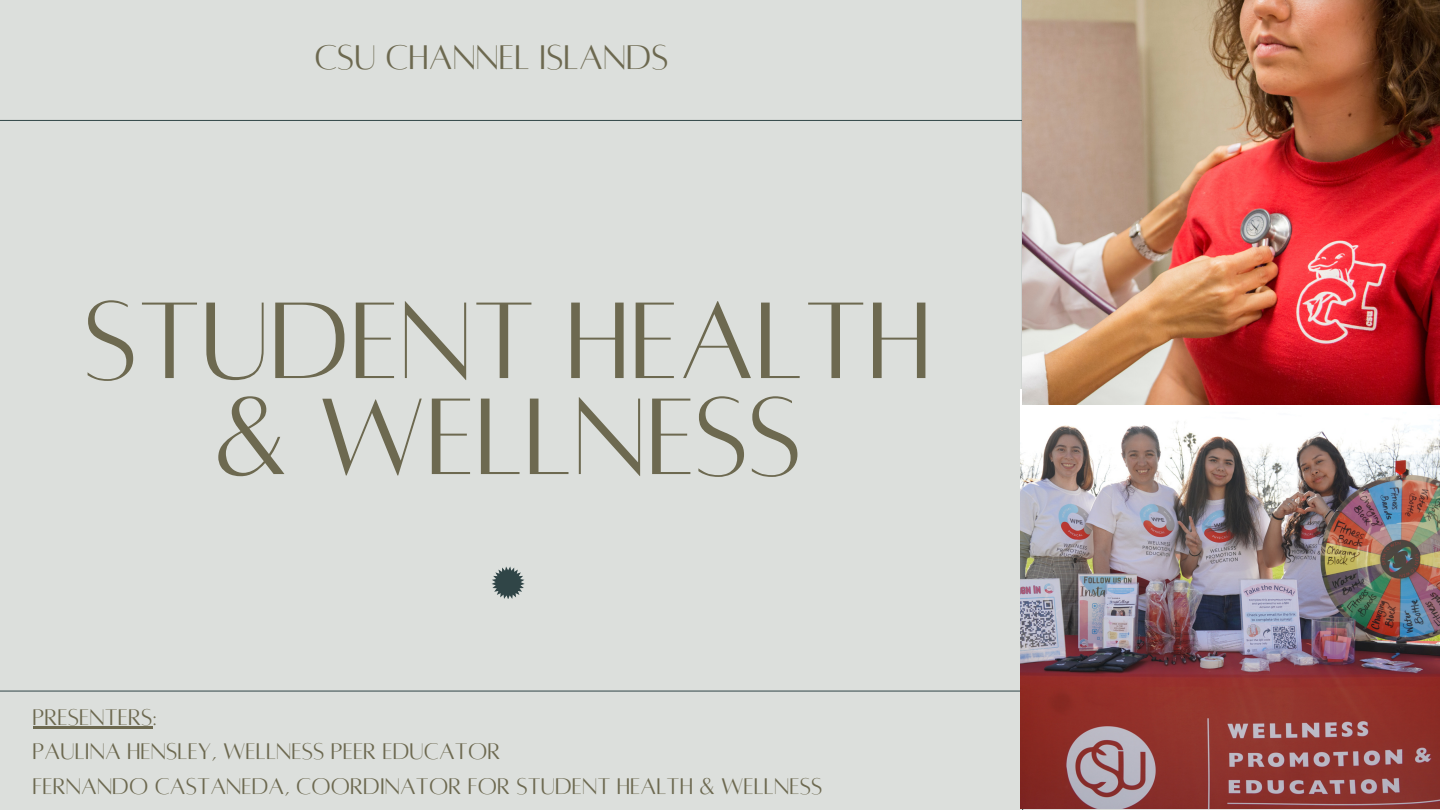
<style>
.page{position:relative;width:1440px;height:810px;background:#dcdfdc}
.page>*{position:absolute;margin:0;border:0;box-sizing:border-box;transform-origin:0 0}
.t1{font:120px/96px "Alta regular";color:#6d6950;text-align:center}
.t2{font:37.8px "Alta regular";color:#6d6950}
.t3{font:25px "Alta regular";color:#6d6950}
</style>
<div class="page">
<hr style="left:0;top:120px;width:1440px;height:1px;background:#304547">
<svg style="left:1022px;top:0;width:1px;height:810px"></svg>
<hr style="left:0;top:691px;width:1440px;height:1px;background:#304547">
<svg style="left:492px;top:567px;width:33px;height:32px"></svg>
<img style="left:1021px;top:390px;width:419px;height:419px">
<img style="left:1023px;top:0;width:417px;height:405px">
<hr style="left:33px;top:726px;width:120px;height:2px;background:#6d6950">
<h1 class="t2" style="left:314px;top:39px;width:356px">CSU CHANNEL ISLANDS</h1>
<h2 class="t1" style="left:85px;top:294px;width:849px">STUDENT HEALTH &amp; WELLNESS</h2>
<p class="t3" style="left:33px;top:705px;width:126px">PRESENTERS:</p>
<p class="t3" style="left:33px;top:739px;width:469px">PAULINA HENSLEY, WELLNESS PEER EDUCATOR</p>
<p class="t3" style="left:33px;top:774px;width:791px">FERNANDO CASTANEDA, COORDINATOR FOR STUDENT HEALTH &amp; WELLNESS</p>
</div>
